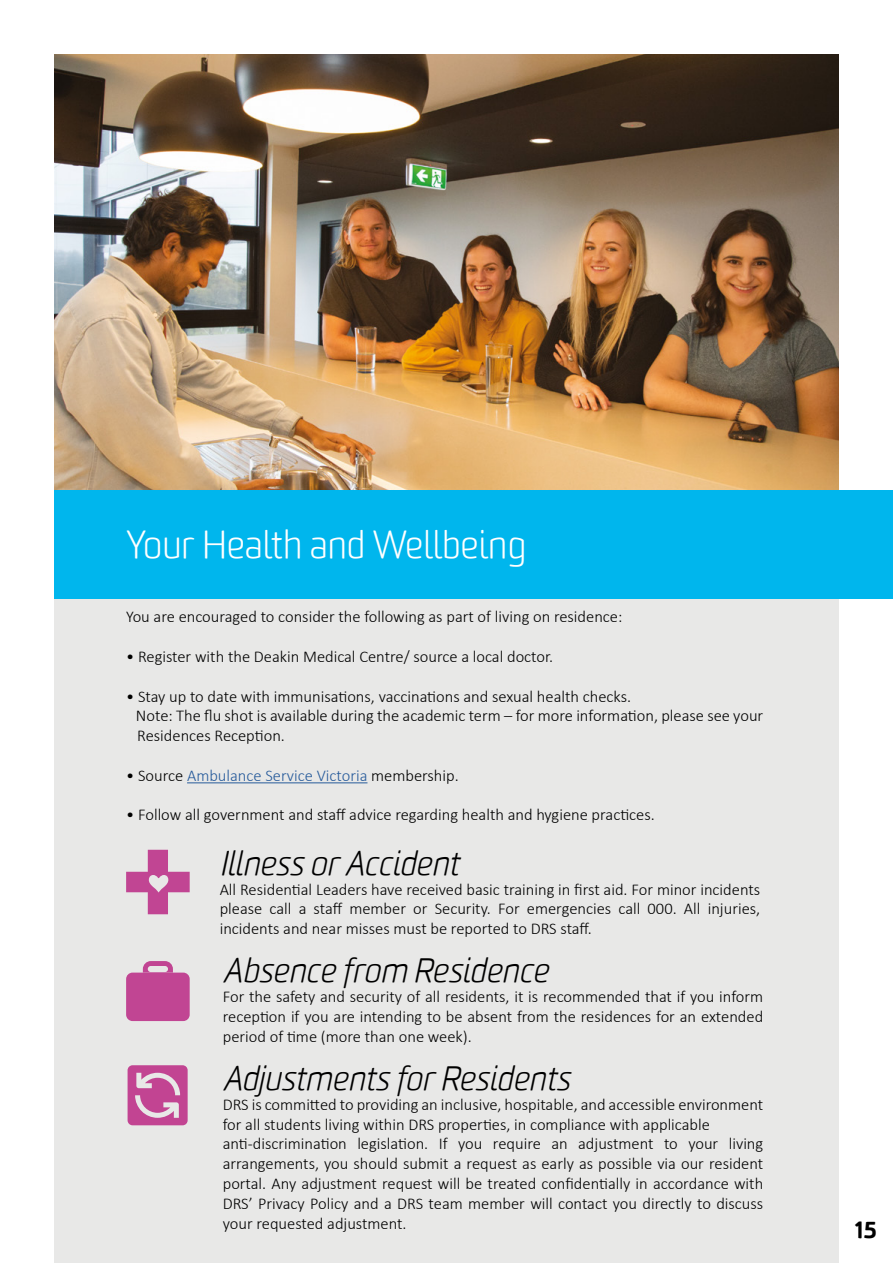
<style>
.page{position:relative;width:893px;height:1263px;background:#fff}
.page>*{position:absolute;margin:0;border:0;box-sizing:border-box;transform-origin:0 0}
.t1{font:300 37.5px "Worldly";color:#fff}
.t2{font:italic 300 33px "Worldly";color:#000}
.t3{font:900 22.5px "Worldly";color:#000}
.t4{font:300 16.5px/19.8px "Calibri";color:#000}
.t5{font:300 16.5px "Calibri";color:#275b9b}
.s1{color:#000}
</style>
<div class="page">
<div style="left:54px;top:597px;width:785px;height:666px;background:#e8e8e7"></div>
<hr style="left:187px;top:782px;width:180px;height:1px;background:#275b9b">
<img style="left:54px;top:54px;width:785px;height:436px">
<div style="left:54px;top:490px;width:839px;height:108px;background:#00b6ed"></div>
<svg style="left:126px;top:961px;width:64px;height:60px;background:#c75ea0"></svg>
<svg style="left:126px;top:850px;width:64px;height:64px"></svg>
<svg style="left:128px;top:1065px;width:60px;height:60px"></svg>
<p class="t1" style="left:126px;top:523px;width:402px">Your Health and Wellbeing</p>
<p class="t4" style="left:126px;top:607px;width:498px">You are encouraged to consider the following as part of living on residence:</p>
<p class="t4" style="left:126px;top:646px;width:428px">• Register with the Deakin Medical Centre/ source a local doctor.</p>
<p class="t4" style="left:136px;top:686px;width:629px;text-indent:-10px">• Stay up to date with immunisations, vaccinations and sexual health checks.<br>Note: The flu shot is available during the academic term – for more information, please see your<br>Residences Reception.</p>
<p class="t5" style="left:126px;top:765px;width:334px"><span class="s1">• Source</span> Ambulance Service Victoria <span class="s1">membership.</span></p>
<p class="t4" style="left:126px;top:805px;width:530px">• Follow all government and staff advice regarding health and hygiene practices.</p>
<p class="t2" style="left:220px;top:844px;width:240px">Illness or Accident</p>
<p class="t4" style="left:220px;top:879px;width:542px;text-align:justify">All Residential Leaders have received basic training in first aid. For minor incidents please call a staff member or Security. For emergencies call 000. All injuries, incidents and near misses must be reported to DRS staff.</p>
<p class="t2" style="left:223px;top:951px;width:327px">Absence from Residence</p>
<p class="t4" style="left:223px;top:987px;width:542px;text-align:justify">For the safety and security of all residents, it is recommended that if you inform reception if you are intending to be absent from the residences for an extended period of time (more than one week).</p>
<p class="t2" style="left:223px;top:1059px;width:348px">Adjustments for Residents</p>
<p class="t4" style="left:223px;top:1094px;width:542px">DRS is committed to providing an inclusive, hospitable, and accessible environment for all students living within DRS properties, in compliance with applicable anti-discrimination legislation. If you require an adjustment to your living arrangements, you should submit a request as early as possible via our resident portal. Any adjustment request will be treated confidentially in accordance with DRS’ Privacy Policy and a DRS team member will contact you directly to discuss your requested adjustment.</p>
<h3 class="t3" style="left:854px;top:1216px;width:24px">15</h3>
</div>
